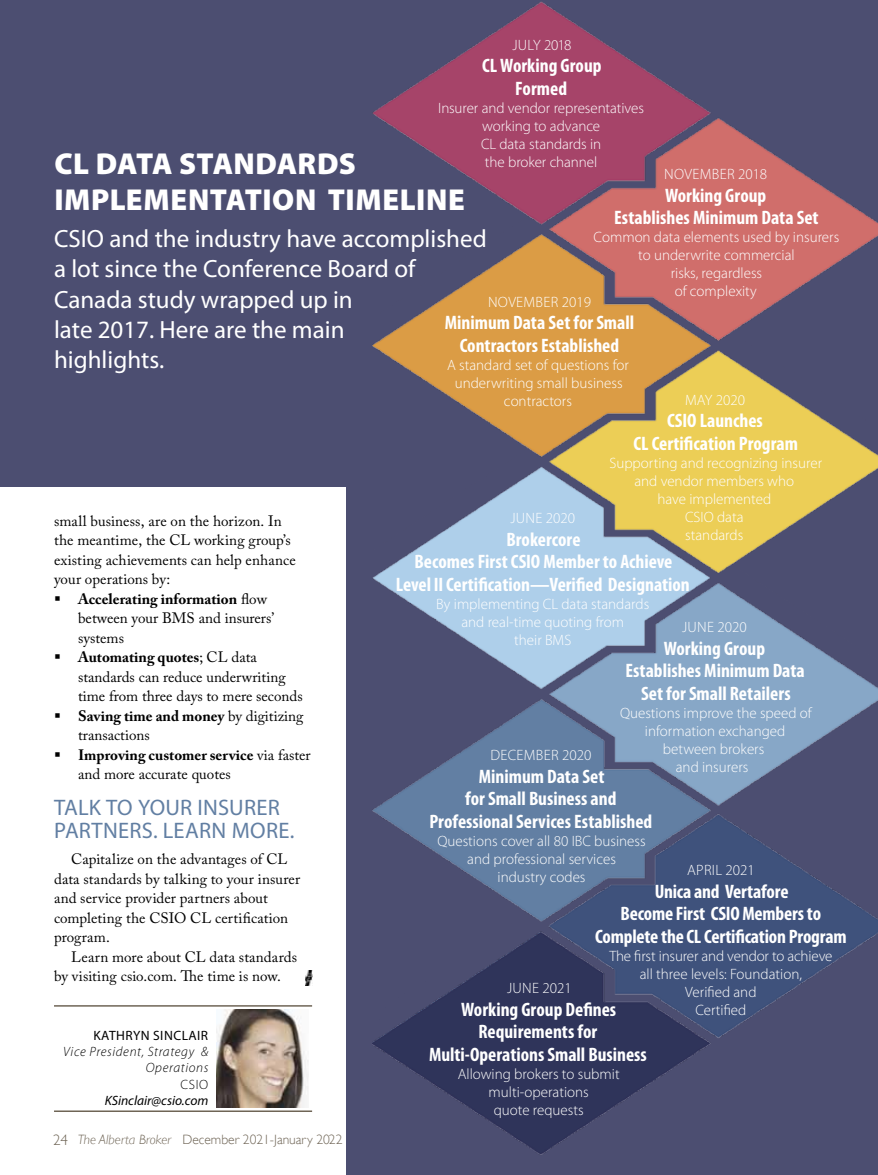
<style>
.page{position:relative;width:878px;height:1175px;background:#fff}
.page>*{position:absolute;margin:0;border:0;box-sizing:border-box;transform-origin:0 0}
.t1{font:900 30.3px/35.7px "Myriad Pro";letter-spacing:.015em;color:#fff}
.t2{font:25.05px/30.3px "Myriad Pro";color:#fff}
.t3{font:22.5px/22.5px "Myriad Pro";letter-spacing:.01em;color:#627fa3}
.t4{font:700 condensed 19.5px/22.5px "Myriad Pro";color:#fff;text-align:center}
.t5{font:300 15px/18px "Myriad Pro";color:#fff;text-align:center}
.t6{font:15px/19.5px "Adobe Caslon Pro";color:#000}
.t7{font:700 15px "Adobe Caslon Pro";color:#000}
.t8{font:300 15px "Myriad Pro";letter-spacing:.02em;color:#fff}
.t9{font:300 13.5px "Gill Sans";color:#6f6556}
.t10{font:italic 300 13.5px/16.2px "Myriad Pro";letter-spacing:.045em;color:#000;text-align:right}
.t11{font:italic 13.5px "Myriad Pro";color:#000}
.t12{font:13.5px "Myriad Pro";color:#000}
.t13{font:300 13.5px "Myriad Pro";color:#000}
.s1{font-weight:400}
.s2{font-size:15px}
.s3{font-style:italic}
</style>
<div class="page">
<div style="left:347px;top:0;width:531px;height:1174px;background:#4c4e71"></div>
<div style="left:0;top:0;width:358px;height:487px;background:#4c4e71"></div>
<img style="left:305px;top:970px;width:7px;height:15px">
<img style="left:217px;top:1009px;width:91px;height:98px">
<hr style="left:54px;top:1005px;width:258px;height:1px;background:#6f6556">
<hr style="left:54px;top:1110px;width:258px;height:2px;background:#6f6556">
<img style="left:372px;top:1px;width:506px;height:1154px">
<p class="t5" style="left:512px;top:36px;width:61px">JULY 2018</p>
<h3 class="t4" style="left:482px;top:54px;width:121px">CL Working Group<br>Formed</h3>
<p class="t5" style="left:438px;top:99px;width:207px">I nsurer and vendor representatives working to advance<br>CL data standards in<br>the broker channel</p>
<h1 class="t1" style="left:54px;top:145px;width:282px">CL DATA STANDARDS<br>IMPLEME</h1>
<p class="t8" style="left:664px;top:165px;width:105px">November 2018</p>
<h3 class="t4" style="left:614px;top:183px;width:206px">Working Group<br>Establishes Minimum Data Set</h3>
<p class="t5" style="left:593px;top:228px;width:247px">Common data elements used by insurers to underwrite commercial<br>risks, regardless<br>of complexity</p>
<h1 class="t1" style="left:188px;top:181px;width:174px">NTATION TIMELI</h1>
<h1 class="t1" style="left:426px;top:181px;width:37px">NE</h1>
<h2 class="t2" style="left:54px;top:223px;width:434px">CSIO and the industry have accomplished a lot since the Conference Board of<br>Canada study wrapped up in<br>late 2017. Here are the main<br>highlights.</h2>
<p class="t8" style="left:488px;top:293px;width:105px">November 2019</p>
<h3 class="t4" style="left:444px;top:311px;width:191px">Minimum Data Set for Small<br>Contractors Established</h3>
<p class="t5" style="left:447px;top:355px;width:183px">A standard set of questions for underwriting small business contractors</p>
<p class="t5" style="left:685px;top:390px;width:62px">May 2020</p>
<h3 class="t4" style="left:633px;top:409px;width:166px">CSIO Launches<br>CL Certification Program</h3>
<p class="t5" style="left:609px;top:453px;width:214px">Supporting and recognizing insurer and vendor members who<br>have implemented<br>CSIO data<br>standards</p>
<p class="t5" style="left:510px;top:509px;width:66px">Ju ne 2020</p>
<h3 class="t4" style="left:395px;top:527px;width:296px">Brokercore<br>Becomes First CSIO Member to Achieve<br>Level II Certification—Verified Designation</h3>
<p class="t5" style="left:436px;top:594px;width:214px">By implementing CL data standards and real-time quoting from<br>their BMS</p>
<p class="t6" style="left:54px;top:510px;width:229px">small business, are on the horizon. In</p>
<p class="t6" style="left:54px;top:530px;width:238px">the meantime, the CL working group’s</p>
<p class="t6" style="left:54px;top:549px;width:243px">existing achievements can help enhance</p>
<p class="t6" style="left:54px;top:569px;width:118px">your operations by:</p>
<p class="t7" style="left:78px;top:589px;width:190px">Accelerating information <span class="s1">flow</span></p>
<p class="t6" style="left:78px;top:608px;width:198px">between your BMS and insurers’</p>
<p class="t6" style="left:78px;top:627px;width:47px">systems</p>
<p class="t7" style="left:78px;top:648px;width:180px">Automating quotes<span class="s1">; CL data</span></p>
<p class="t6" style="left:78px;top:666px;width:209px">standards can reduce underwriting</p>
<p class="t6" style="left:78px;top:686px;width:226px">time from three days to mere seconds</p>
<p class="t7" style="left:78px;top:706px;width:227px">Saving time and money <span class="s1">by digitizing</span></p>
<p class="t6" style="left:78px;top:725px;width:73px">transactions</p>
<p class="t7" style="left:78px;top:745px;width:234px">Improving customer service <span class="s1">via faster</span></p>
<p class="t6" style="left:78px;top:764px;width:154px">and more accurate quotes</p>
<h3 class="t3" style="left:54px;top:796px;width:202px">Talk to Your Insurer<br>Partners</h3>
<p class="t5" style="left:682px;top:618px;width:66px">Ju ne 2020</p>
<h3 class="t4" style="left:625px;top:636px;width:181px">Working Group<br>Establishes Minimum Data<br>Set for Small Retailers</h3>
<p class="t5" style="left:620px;top:703px;width:193px">Questions improve the speed of information exchanged between brokers<br>and insurers</p>
<p class="t8" style="left:490px;top:746px;width:102px">December 2020</p>
<h3 class="t4" style="left:429px;top:764px;width:224px">Minimum Data Set<br>for Small Business and<br>Professional Services Established</h3>
<p class="t5" style="left:437px;top:831px;width:210px">Questions cover all 80 I BC business and professional services<br>industry codes</p>
<h3 class="t3" style="left:153px;top:818px;width:34px">. Learn</h3>
<h3 class="t3" style="left:232px;top:818px;width:64px">More.</h3>
<p class="t6" style="left:54px;top:849px;width:248px;text-indent:17px">Capitalize on the advantages of CL data standards by talking to your insurer and service provider partners about completing the CSIO CL certification program.</p>
<p class="t6" style="left:54px;top:946px;width:244px;text-indent:17px">Learn more about CL data standards by visiting csio.com. The time is now.</p>
<p class="t5" style="left:687px;top:861px;width:69px">April 2021</p>
<h3 class="t4" style="left:595px;top:879px;width:253px">Unica and Vertafore<br>Become First CSIO Members to<br>Complete the CL Certification Program</h3>
<p class="t5" style="left:609px;top:946px;width:225px">The first insurer and vendor to achieve all three levels: Foundation,<br>Verified and<br>Certified</p>
<p class="t5" style="left:507px;top:979px;width:66px">June 2021</p>
<h3 class="t4" style="left:429px;top:997px;width:219px">Working Group Defines<br>Requirements for<br>Multi-Operations Small Business</h3>
<p class="t5" style="left:458px;top:1064px;width:163px">Allowing brokers to submit multi-operations<br>quote requests</p>
<p class="t12" style="left:93px;top:1027px;width:41px">Kathryn</p>
<p class="t12" style="left:153px;top:1027px;width:15px">Sinclair</p>
<p class="t10" style="left:63px;top:1043px;width:147px">Vice President, Strategy &amp;<br>Operations</p>
<p class="t13" style="left:180px;top:1075px;width:22px">CSIO</p>
<p class="t11" style="left:105px;top:1091px;width:105px">KSinclair@csio.com</p>
<p class="t9" style="left:53px;top:1131px;width:291px"><span class="s2">24</span> <span class="s3">The Alberta Broker</span> December 2021-January 2022</p>
</div>
